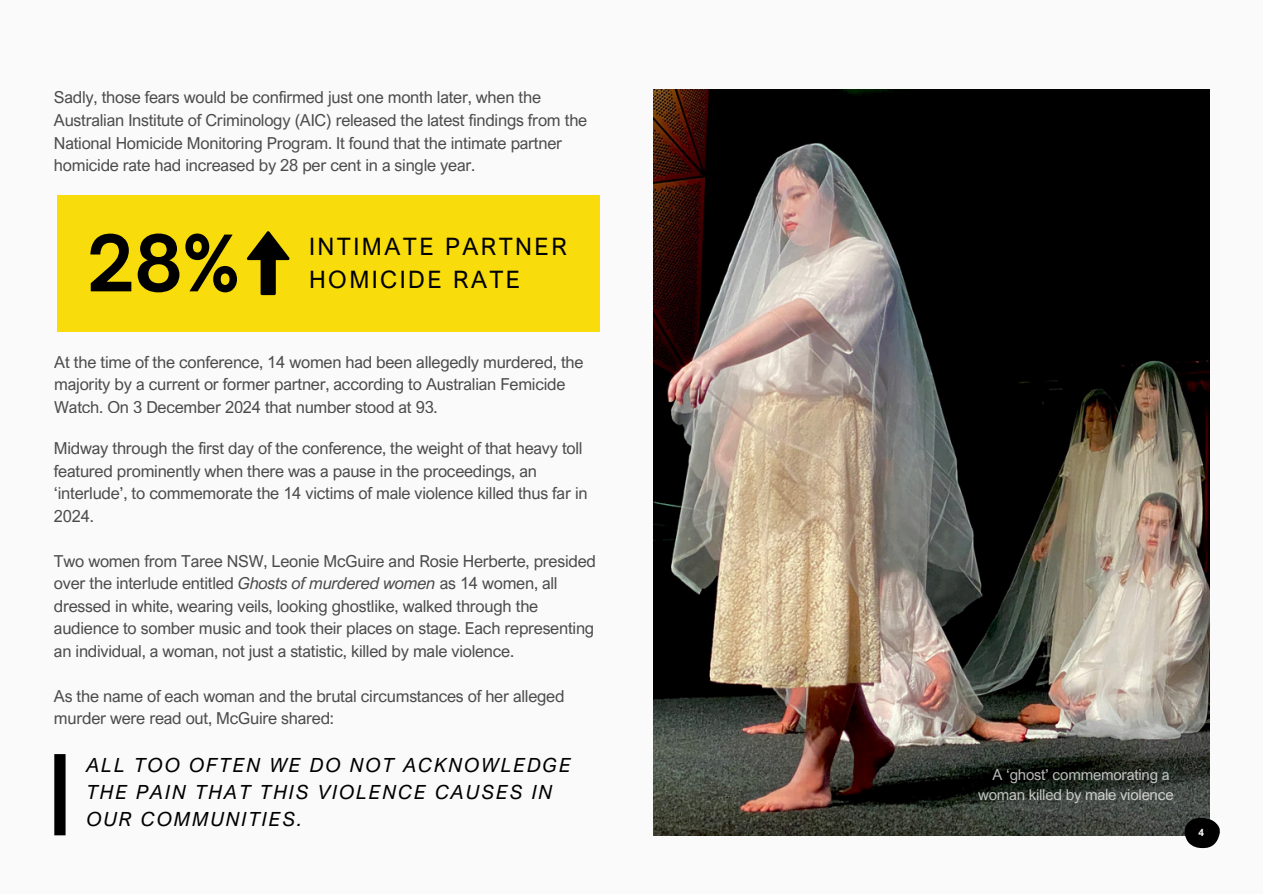
<style>
.page{position:relative;width:1263px;height:894px;background:#fff}
.page>*{position:absolute;margin:0;border:0;box-sizing:border-box;transform-origin:0 0}
.t1{font:700 74.4px "Open Sauce One";color:#000}
.t2{font:24px/32.7px "Arial Nova";letter-spacing:.1em;color:#000}
.t3{font:italic 19.5px/27px "Arial Nova";letter-spacing:.1em;color:#000}
.t4{font:16.5px/22.5px "Arial Nova";letter-spacing:-.015em;color:#000}
.t5{font:15px/20.2px "Arial Nova";letter-spacing:-.015em;color:#fff;text-align:right}
.t6{font:700 10.05px "Arial Nova";color:#fff}
.t7{font:8.55px "Open Sauce One";color:#fff}
.s1{font-style:italic}
</style>
<div class="page">
<div style="left:0;top:0;width:1263px;height:893px;background:#fafafa"></div>
<div style="left:57px;top:195px;width:542px;height:136px;background:#f9dc0b"></div>
<svg style="left:247px;top:231px;width:42px;height:64px"></svg>
<img style="left:654px;top:90px;width:555px;height:744px">
<div style="left:54px;top:753px;width:12px;height:82px;background:#000"></div>
<svg style="left:1183px;top:817px;width:37px;height:30px"></svg>
<p class="t4" style="left:54px;top:86px;width:535px">Sadly, those fears would be confirmed just one month later, when the Australian Institute of Criminology (AIC) released the latest findings from the National Homicide Monitoring Program. It found that the intimate partner homicide rate had increased by 28 per cent in a single year.</p>
<h1 class="t1" style="left:87px;top:217px;width:155px">28%</h1>
<p class="t2" style="left:309px;top:230px;width:259px">INTIMATE PARTNER<br>HOMICIDE RATE</p>
<p class="t4" style="left:54px;top:350px;width:531px">At the time of the conference, 14 women had been allegedly murdered, the majority by a current or former partner, according to Australian Femicide<br>Watch. On 3 December 2024 that number stood at 93.</p>
<p class="t4" style="left:54px;top:436px;width:535px">Midway through the first day of the conference, the weight of that heavy toll featured prominently when there was a pause in the proceedings, an ‘interlude’, to commemorate the 14 victims of male violence killed thus far in 2024.</p>
<p class="t4" style="left:54px;top:549px;width:543px">Two women from Taree NSW, Leonie McGuire and Rosie Herberte, presided over the interlude entitled <span class="s1">Ghosts of murdered women</span> as 14 women, all dressed in white, wearing veils, looking ghostlike, walked through the audience to somber music and took their places on stage. Each representing an individual, a woman, not just a statistic, killed by male violence.</p>
<p class="t4" style="left:54px;top:684px;width:512px">As the name of each woman and the brutal circumstances of her alleged murder were read out, McGuire shared:</p>
<p class="t3" style="left:87px;top:751px;width:486px">ALL TOO OFTEN WE DO NOT ACKNOWLEDGE<br>THE PAIN THAT THIS VIOLENCE CAUSES IN<br>OUR COMMUNITIES.</p>
<p class="t5" style="left:978px;top:763px;width:197px">A ‘ghost’ commemorating a woman killed by male violence</p>
<p class="t7" style="left:1200px;top:824px;width:5px">1</p>
<p class="t6" style="left:1198px;top:826px;width:7px">4</p>
</div>
